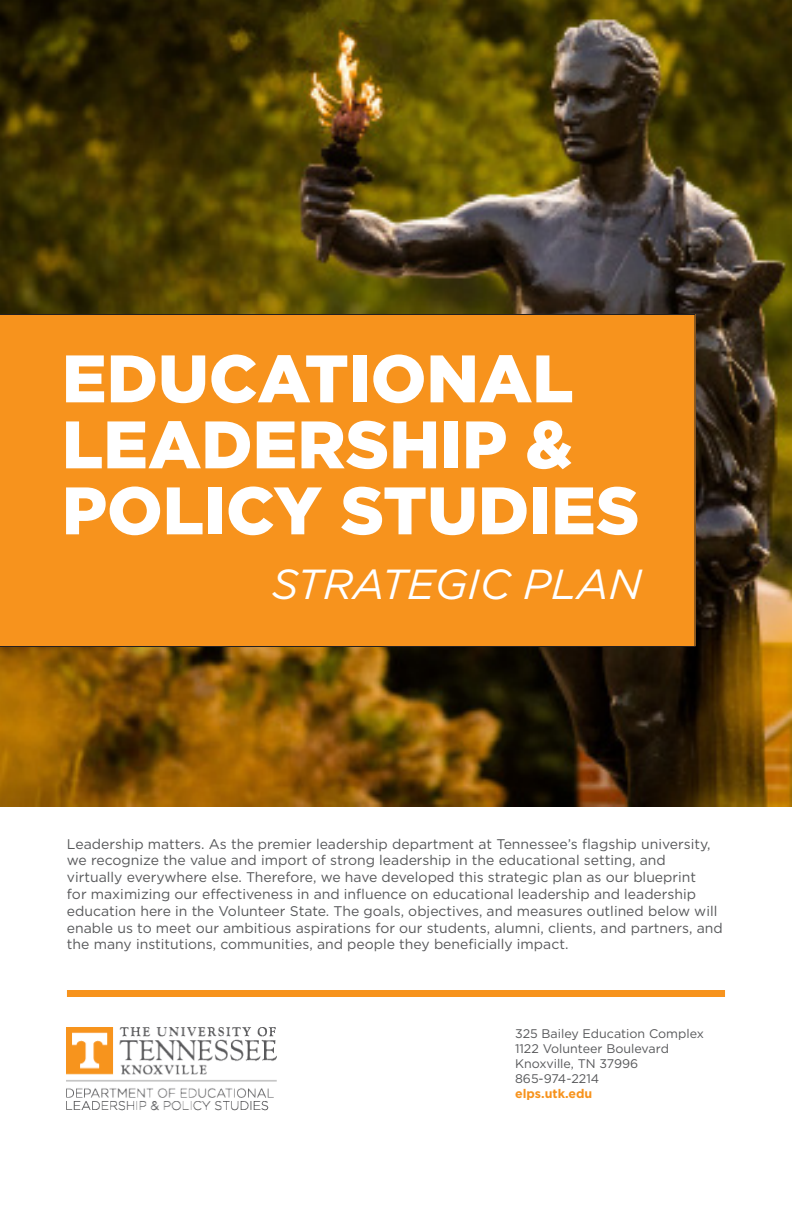
<style>
.page{position:relative;width:792px;height:1224px;background:#fff}
.page>*{position:absolute;margin:0;border:0;box-sizing:border-box;transform-origin:0 0}
.t1{font:900 67px/66px "Gotham";color:#fff}
.t2{font:italic 42px "Gotham";color:#fff}
.t3{font:14px/16.8px "Gotham";color:#57585a}
.t4{font:12.5px "Gotham";color:#57585a}
.t5{font:700 12.5px "Gotham";color:#f7931d}
</style>
<div class="page">
<img style="left:0;top:0;width:792px;height:807px">
<img style="left:67px;top:1028px;width:210px;height:83px">
<div style="left:67px;top:990px;width:658px;height:7px;background:#f7931d"></div>
<div style="left:0;top:314px;width:696px;height:333px;background:#f7931d"></div>
<p class="t1" style="left:62px;top:345px;width:579px">EDUCATIONAL<br>LEADERSHIP &amp;<br>POLICY STUDIES</p>
<p class="t2" style="left:272px;top:558px;width:371px">STRATEGIC PLAN</p>
<p class="t3" style="left:67px;top:835px;width:657px">Leadership matters. As the premier leadership department at Tennessee’s flagship university, we recognize the value and import of strong leadership in the educational setting, and virtually everywhere else. Therefore, we have developed this strategic plan as our blueprint<br>for maximizing our effectiveness in and influence on educational leadership and leadership education here in the Volunteer State. The goals, objectives, and measures outlined below will enable us to meet our ambitious aspirations for our students, alumni, clients, and partners, and the many institutions, communities, and people they beneficially impact.</p>
<p class="t4" style="left:515px;top:1025px;width:190px">325 Bailey Education Complex</p>
<p class="t4" style="left:515px;top:1040px;width:155px">1122 Volunteer Boulevard</p>
<p class="t4" style="left:515px;top:1055px;width:125px">Knoxville, TN 37996</p>
<p class="t4" style="left:515px;top:1070px;width:86px">865-974-2214</p>
<p class="t5" style="left:515px;top:1085px;width:79px">elps.utk.edu</p>
</div>
